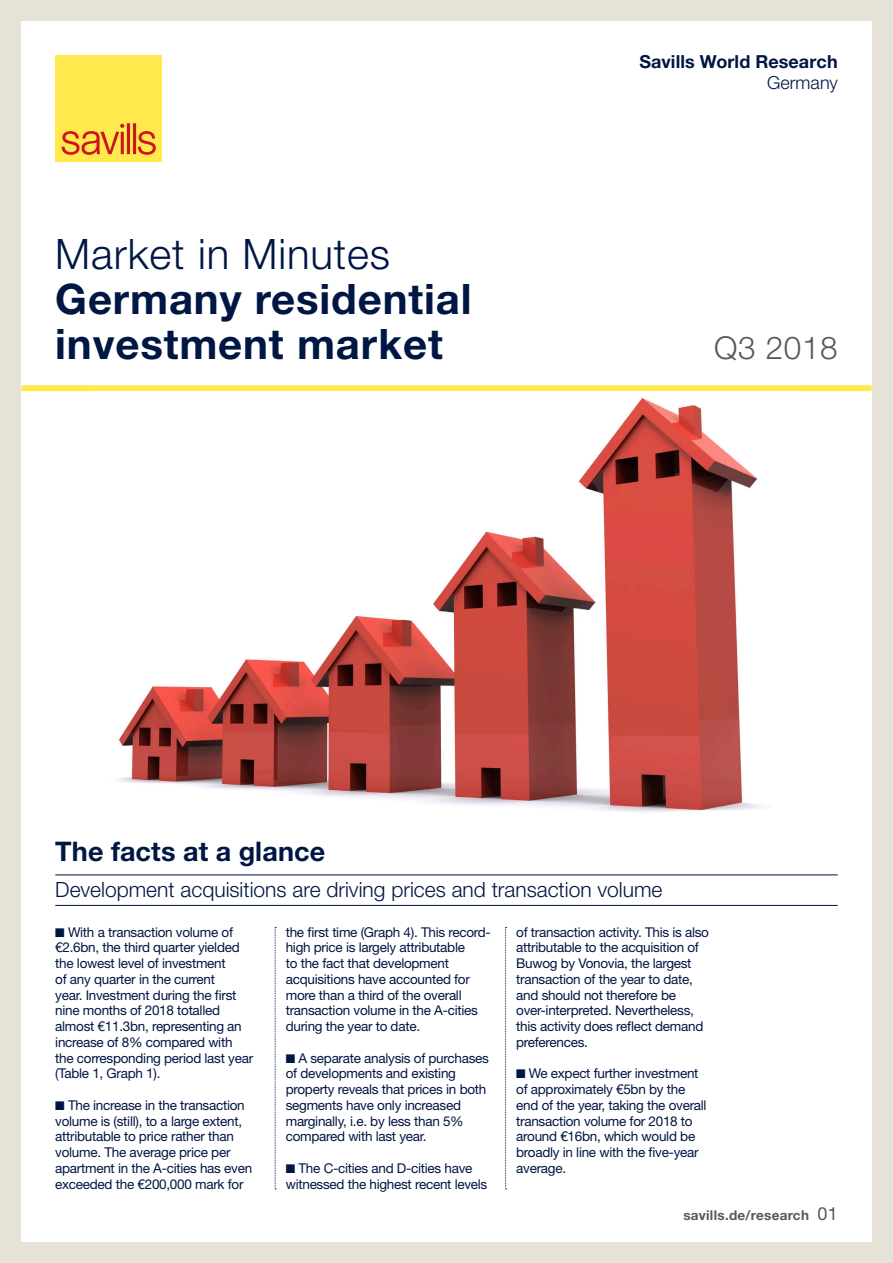
<style>
.page{position:relative;width:893px;height:1263px;background:#e6e2d7}
.page>*{position:absolute;margin:0;border:0;box-sizing:border-box;transform-origin:0 0}
.t1{font:700 42px/45px "Helvetica Neue LT Std";letter-spacing:.02em;color:#001643}
.t2{font:300 42px "Helvetica Neue LT Std";letter-spacing:.02em;color:#001643}
.t3{font:300 31.5px "Helvetica Neue LT Std";letter-spacing:.02em;color:#57585a}
.t4{font:700 27px "Helvetica Neue LT Std";letter-spacing:.005em;color:#001643}
.t5{font:300 21px "Helvetica Neue LT Std";color:#001643}
.t6{font:700 18px "Helvetica Neue LT Std";letter-spacing:.005em;color:#001643}
.t7{font:300 18px "Helvetica Neue LT Std";letter-spacing:.005em;color:#001643}
.t8{font:13.5px/15.8px "Helvetica Neue LT Std";letter-spacing:-.02em;color:#001643}
.t9{font:700 13.5px "Helvetica Neue LT Std";letter-spacing:.02em;color:#57585a}
.s1{font-weight:400;font-size:18px}
</style>
<div class="page">
<div style="left:21px;top:21px;width:851px;height:1221px;background:#fff"></div>
<div style="left:55px;top:55px;width:107px;height:107px;background:#ffe94d"></div>
<svg style="left:62px;top:123px;width:94px;height:32px"></svg>
<div style="left:21px;top:385px;width:851px;height:6px;background:#ffe94d"></div>
<hr style="left:55px;top:874px;width:783px;height:1px;background:#001643">
<hr style="left:55px;top:905px;width:783px;height:1px;background:#001643">
<svg style="left:275px;top:927px;width:1px;height:262px"></svg>
<svg style="left:505px;top:927px;width:2px;height:262px"></svg>
<img style="left:118px;top:398px;width:643px;height:414px">
<h1 class="t2" style="left:55px;top:229px;width:336px">Market in Minutes</h1>
<h1 class="t1" style="left:55px;top:276px;width:418px">Germany residential investment market</h1>
<h3 class="t6" style="left:639px;top:51px;width:200px">Savills World Research</h3>
<h3 class="t7" style="left:767px;top:72px;width:72px">Germany</h3>
<h2 class="t3" style="left:714px;top:329px;width:125px">Q3 2018</h2>
<h3 class="t4" style="left:55px;top:835px;width:272px">The facts at a glance</h3>
<h3 class="t5" style="left:55px;top:876px;width:609px">Development acquisitions are driving prices and transaction volume</h3>
<p class="t8" style="left:55px;top:924px;width:199px">■ With a transaction volume of €2.6bn, the third quarter yielded the lowest level of investment<br>of any quarter in the current<br>year. Investment during the first nine months of 2018 totalled almost €11.3bn, representing an increase of 8% compared with the corresponding period last year (Table 1, Graph 1).</p>
<p class="t8" style="left:55px;top:1097px;width:198px">■ The increase in the transaction volume is (still), to a large extent, attributable to price rather than volume. The average price per apartment in the A-cities has even exceeded the €200,000 mark for</p>
<p class="t8" style="left:286px;top:924px;width:207px">the first time (Graph 4). This record&shy;high price is largely attributable<br>to the fact that development acquisitions have accounted for more than a third of the overall transaction volume in the A-cities during the year to date.</p>
<p class="t8" style="left:286px;top:1050px;width:205px">■ A separate analysis of purchases of developments and existing property reveals that prices in both segments have only increased marginally, i.e. by less than 5% compared with last year.</p>
<p class="t8" style="left:286px;top:1160px;width:203px">■ The C-cities and D-cities have witnessed the highest recent levels</p>
<p class="t8" style="left:516px;top:924px;width:194px">of transaction activity. This is also attributable to the acquisition of<br>Buwog by Vonovia, the largest transaction of the year to date, and should not therefore be over-interpreted. Nevertheless, this activity does reflect demand preferences.</p>
<p class="t8" style="left:516px;top:1065px;width:192px">■ We expect further investment of approximately €5bn by the end of the year, taking the overall transaction volume for 2018 to around €16bn, which would be broadly in line with the five-year average.</p>
<p class="t9" style="left:683px;top:1207px;width:156px">savills.de/research <span class="s1">01</span></p>
</div>
